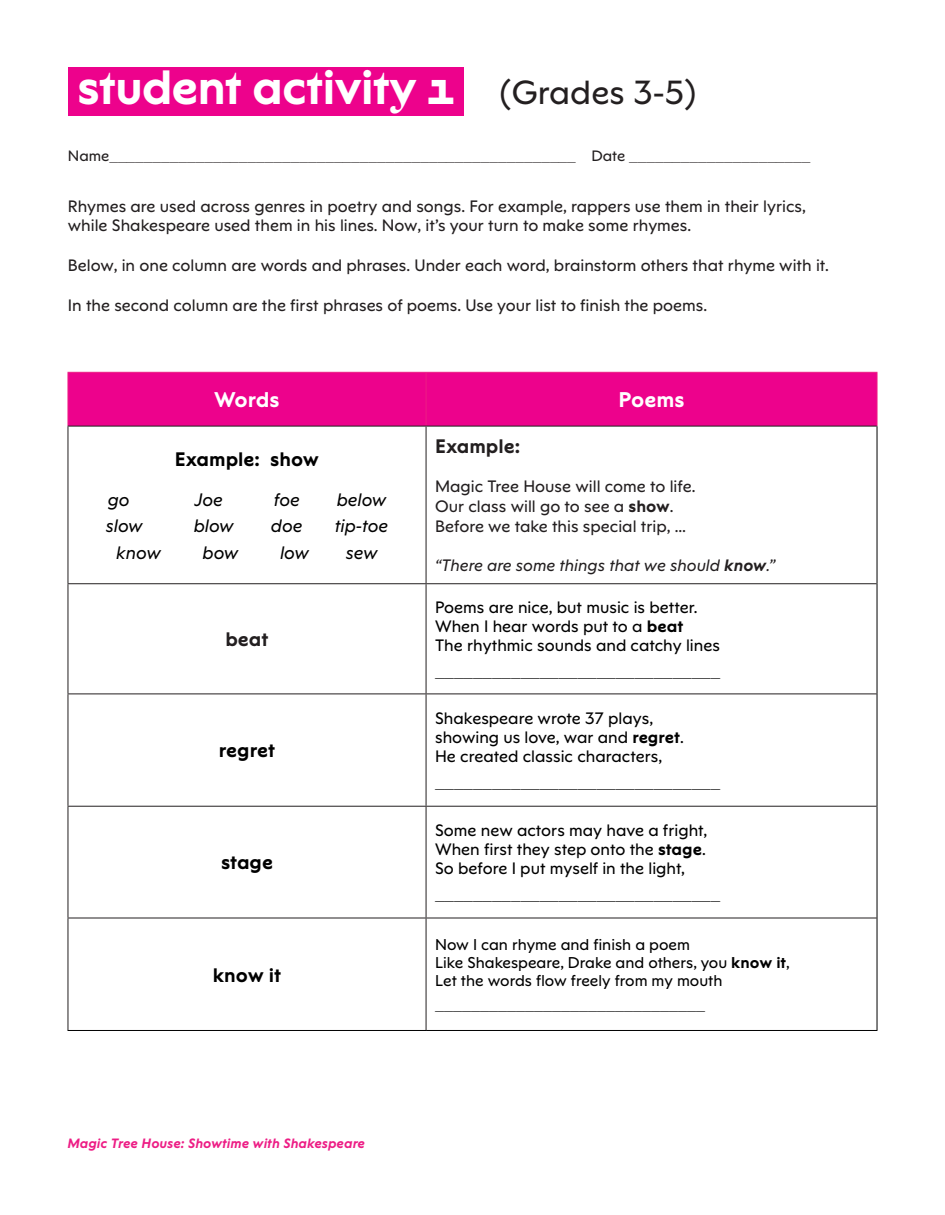
<style>
.page{position:relative;width:945px;height:1215px;background:#fff}
.page>*{position:absolute;margin:0;border:0;box-sizing:border-box;transform-origin:0 0}
.t1{font:700 48px "NJPAC Sans";letter-spacing:-.025em;color:#fff}
.t2{font:33.3px "NJPAC Sans";color:#231f20}
.t3{font:700 21.3px "NJPAC Sans";color:#fff}
.t4{font:700 19.5px "NJPAC Sans";color:#000}
.t5{font:700 19.5px "NJPAC Sans";color:#231f20}
.t6{font:italic 18px "NJPAC Sans";color:#000}
.t7{font:16.5px/19.8px "NJPAC Sans";color:#231f20}
.t8{font:16.5px/18.9px "NJPAC Sans";color:#000}
.t9{font:italic 16.5px "NJPAC Sans";color:#231f20}
.t10{font:15.6px/18px "NJPAC Sans";color:#000}
.t11{font:15px "NJPAC Sans";color:#231f20}
.t12{font:italic 700 13.5px "NJPAC Sans";color:#ed1d85}
.s1{font-weight:700}
</style>
<div class="page">
<div style="left:68px;top:68px;width:396px;height:48px;background:#ed028c"></div>
<div style="left:68px;top:373px;width:809px;height:53px;background:#ed028c"></div>
<svg style="left:68px;top:427px;width:809px;height:603px"></svg>
<hr style="left:68px;top:372px;width:358px;height:1px;background:#ed1d85">
<hr style="left:67px;top:373px;width:1px;height:53px;background:#ed1d85">
<hr style="left:426px;top:372px;width:452px;height:1px;background:#ed1d85">
<hr style="left:426px;top:427px;width:1px;height:156px;background:#231f20">
<hr style="left:68px;top:583px;width:358px;height:1px;background:#231f20">
<hr style="left:426px;top:583px;width:451px;height:1px;background:#231f20">
<hr style="left:426px;top:584px;width:1px;height:109px;background:#231f20">
<hr style="left:68px;top:693px;width:358px;height:1px;background:#231f20">
<hr style="left:426px;top:693px;width:451px;height:1px;background:#231f20">
<hr style="left:426px;top:694px;width:1px;height:112px;background:#231f20">
<hr style="left:68px;top:806px;width:358px;height:1px;background:#231f20">
<hr style="left:426px;top:806px;width:451px;height:1px;background:#231f20">
<hr style="left:426px;top:807px;width:1px;height:111px;background:#231f20">
<hr style="left:68px;top:918px;width:358px;height:1px;background:#231f20">
<hr style="left:426px;top:918px;width:451px;height:1px;background:#231f20">
<hr style="left:426px;top:918px;width:1px;height:112px;background:#231f20">
<hr style="left:67px;top:427px;width:1px;height:156px;background:#231f20">
<hr style="left:67px;top:584px;width:1px;height:109px;background:#231f20">
<hr style="left:67px;top:694px;width:1px;height:112px;background:#231f20">
<hr style="left:67px;top:807px;width:1px;height:111px;background:#231f20">
<hr style="left:67px;top:918px;width:1px;height:112px;background:#231f20">
<hr style="left:426px;top:373px;width:1px;height:53px;background:#ed1d85">
<hr style="left:877px;top:427px;width:1px;height:157px;background:#000">
<hr style="left:877px;top:584px;width:1px;height:110px;background:#000">
<hr style="left:877px;top:694px;width:1px;height:112px;background:#000">
<hr style="left:877px;top:806px;width:1px;height:112px;background:#000">
<hr style="left:877px;top:918px;width:1px;height:112px;background:#000">
<hr style="left:68px;top:1030px;width:358px;height:1px;background:#000">
<hr style="left:426px;top:1030px;width:452px;height:1px;background:#000">
<hr style="left:68px;top:426px;width:358px;height:1px;background:#231f20">
<hr style="left:426px;top:426px;width:452px;height:1px;background:#231f20">
<hr style="left:877px;top:373px;width:1px;height:53px;background:#ed1d85">
<p class="t1" style="left:77px;top:58px;width:379px">student activity 1</p>
<p class="t2" style="left:500px;top:72px;width:198px">(Grades 3-5)</p>
<p class="t11" style="left:68px;top:147px;width:744px">Name______________________________________________________ Date _____________________</p>
<p class="t7" style="left:68px;top:196px;width:740px">Rhymes are used across genres in poetry and songs. For example, rappers use them in their lyrics, while Shakespeare used them in his lines. Now, it’s your turn to make some rhymes.</p>
<p class="t7" style="left:68px;top:255px;width:762px">Below, in one column are words and phrases. Under each word, brainstorm others that rhyme with it.</p>
<p class="t7" style="left:68px;top:295px;width:641px">In the second column are the first phrases of poems. Use your list to finish the poems.</p>
<p class="t3" style="left:214px;top:387px;width:67px">Words</p>
<p class="t3" style="left:619px;top:387px;width:68px">Poems</p>
<p class="t4" style="left:175px;top:447px;width:146px">Example: show</p>
<p class="t6" style="left:108px;top:489px;width:23px">go</p>
<p class="t6" style="left:195px;top:489px;width:30px">Joe</p>
<p class="t6" style="left:274px;top:489px;width:27px">foe</p>
<p class="t6" style="left:337px;top:489px;width:51px">below</p>
<p class="t6" style="left:106px;top:515px;width:38px">slow</p>
<p class="t6" style="left:194px;top:515px;width:41px">blow</p>
<p class="t6" style="left:271px;top:515px;width:33px">doe</p>
<p class="t6" style="left:335px;top:515px;width:55px">tip-toe</p>
<p class="t6" style="left:116px;top:542px;width:46px">know</p>
<p class="t6" style="left:203px;top:542px;width:37px">bow</p>
<p class="t6" style="left:280px;top:542px;width:30px">low</p>
<p class="t6" style="left:346px;top:542px;width:33px">sew</p>
<p class="t5" style="left:225px;top:628px;width:45px">beat</p>
<p class="t4" style="left:219px;top:739px;width:58px">regret</p>
<p class="t4" style="left:221px;top:851px;width:53px">stage</p>
<p class="t4" style="left:213px;top:963px;width:70px">know it</p>
<p class="t5" style="left:435px;top:435px;width:87px">Example:</p>
<p class="t7" style="left:435px;top:476px;width:262px">Magic Tree House will come to life.</p>
<p class="t7" style="left:435px;top:496px;width:240px">Our class will go to see a <span class="s1">show</span>.</p>
<p class="t7" style="left:435px;top:516px;width:252px">Before we take this special trip, …</p>
<p class="t9" style="left:435px;top:555px;width:342px">“There are some things that we should <span class="s1">know</span>.”</p>
<p class="t8" style="left:435px;top:598px;width:286px">Poems are nice, but music is better.<br>When I hear words put to a <span class="s1">beat<br></span>The rhythmic sounds and catchy lines</p>
<p class="t8" style="left:435px;top:662px;width:287px">______________________________</p>
<p class="t8" style="left:435px;top:709px;width:250px">Shakespeare wrote 37 plays, showing us love, war and <span class="s1">regret</span>.<br>He created classic characters,</p>
<p class="t8" style="left:435px;top:773px;width:287px">______________________________</p>
<p class="t8" style="left:435px;top:821px;width:273px;text-align:justify">Some new actors may have a fright, When first they step onto the <span class="s1">stage</span>.<br>So before I put myself in the light,</p>
<p class="t8" style="left:435px;top:885px;width:287px">______________________________</p>
<p class="t10" style="left:435px;top:935px;width:356px">Now I can rhyme and finish a poem<br>Like Shakespeare, Drake and others, you <span class="s1">know it</span>,<br>Let the words flow freely from my mouth</p>
<p class="t10" style="left:435px;top:996px;width:271px">______________________________</p>
<p class="t12" style="left:68px;top:1135px;width:299px">Magic Tree House: Showtime with Shakespeare</p>
</div>
